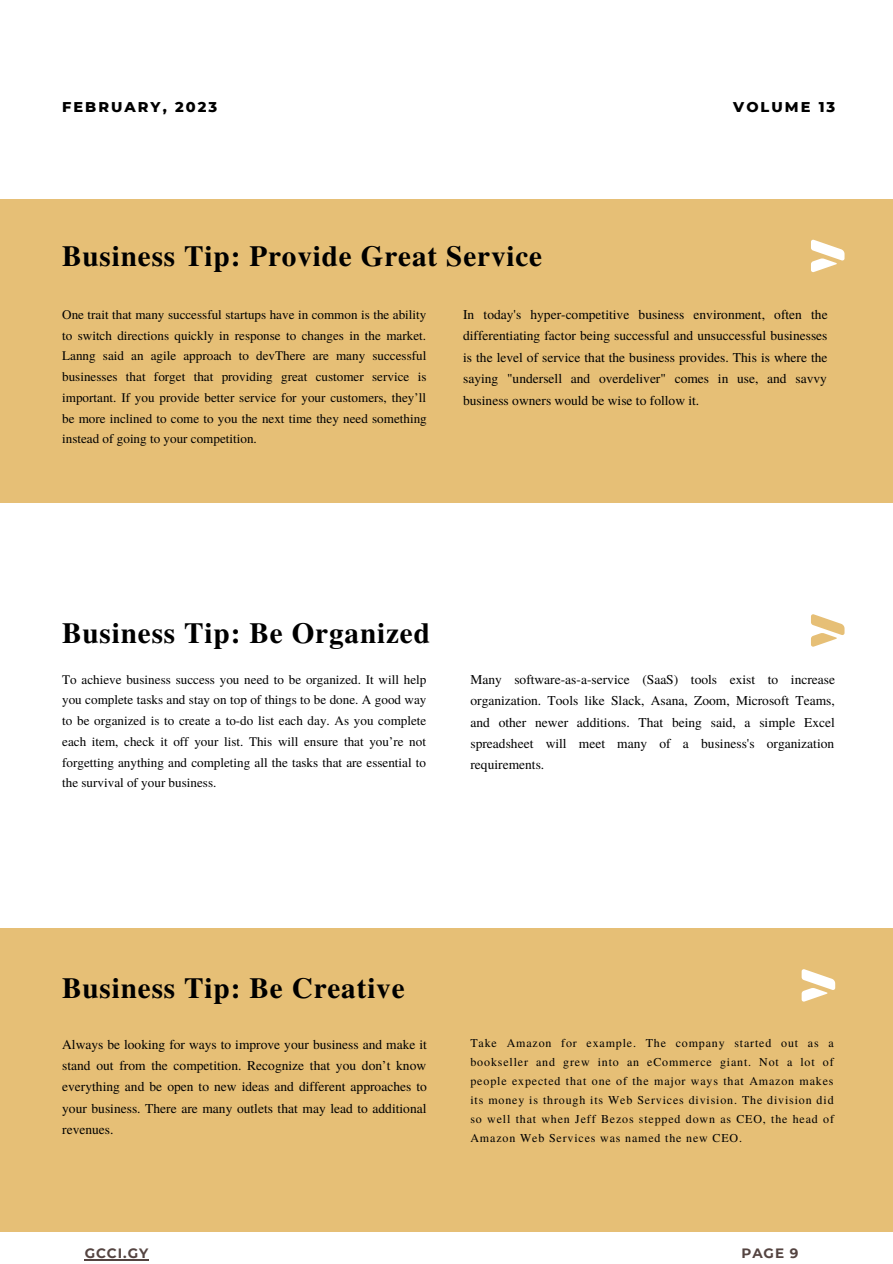
<style>
.page{position:relative;width:893px;height:1264px;background:#fff}
.page>*{position:absolute;margin:0;border:0;box-sizing:border-box;transform-origin:0 0}
.t1{font:700 29.1px "Te X Gyre Termes";letter-spacing:.03em;color:#000}
.t2{font:800 14.4px "Montserrat";letter-spacing:.14em;color:#000}
.t3{font:13.5px/21.3px "Te X Gyre Termes";color:#000;text-align:justify}
.t4{font:700 13.5px "Montserrat";letter-spacing:.07em;color:#544441}
.t5{font:13.05px/20.7px "Te X Gyre Termes";color:#000;text-align:justify}
.t6{font:12px/19px "Te X Gyre Termes";letter-spacing:.07em;color:#000;text-align:justify}
</style>
<div class="page">
<div style="left:0;top:928px;width:892px;height:303px;background:#e6bf76"></div>
<svg style="left:801px;top:969px;width:34px;height:32px"></svg>
<hr style="left:85px;top:1258px;width:64px;height:1px;background:#544441">
<div style="left:0;top:199px;width:892px;height:304px;background:#e6bf76"></div>
<svg style="left:811px;top:614px;width:33px;height:32px"></svg>
<svg style="left:811px;top:240px;width:33px;height:32px"></svg>
<p class="t2" style="left:62px;top:98px;width:156px">FEBRUARY, 2023</p>
<p class="t2" style="left:733px;top:98px;width:103px">VOLUME 13</p>
<h1 class="t1" style="left:62px;top:234px;width:481px">Business Tip: Provide Great Service</h1>
<p class="t5" style="left:62px;top:303px;width:366px">One trait that many successful startups have in common is the ability to switch directions quickly in response to changes in the market.<br>Lanng said an agile approach to devThere are many successful businesses that forget that providing great customer service is important. If you provide better service for your customers, they’ll be more inclined to come to you the next time they need something instead of going to your competition.</p>
<p class="t3" style="left:463px;top:303px;width:366px">In today's hyper-competitive business environment, often the differentiating factor being successful and unsuccessful businesses is the level of service that the business provides. This is where the saying "undersell and overdeliver" comes in use, and savvy business owners would be wise to follow it.</p>
<h1 class="t1" style="left:62px;top:610px;width:369px">Business Tip: Be Organized</h1>
<p class="t5" style="left:62px;top:668px;width:366px">To achieve business success you need to be organized. It will help you complete tasks and stay on top of things to be done. A good way to be organized is to create a to-do list each day. As you complete each item, check it off your list. This will ensure that you’re not forgetting anything and completing all the tasks that are essential to the survival of your business.</p>
<p class="t3" style="left:470px;top:668px;width:366px">Many software-as-a-service (SaaS) tools exist to increase organization. Tools like Slack, Asana, Zoom, Microsoft Teams, and other newer additions. That being said, a simple Excel spreadsheet will meet many of a business's organization requirements.</p>
<h1 class="t1" style="left:62px;top:965px;width:344px">Business Tip: Be Creative</h1>
<p class="t3" style="left:62px;top:1032px;width:366px">Always be looking for ways to improve your business and make it stand out from the competition. Recognize that you don’t know everything and be open to new ideas and different approaches to your business. There are many outlets that may lead to additional revenues.</p>
<p class="t6" style="left:470px;top:1033px;width:365px">Take Amazon for example. The company started out as a bookseller and grew into an eCommerce giant. Not a lot of people expected that one of the major ways that Amazon makes its money is through its Web Services division. The division did so well that when Jeff Bezos stepped down as CEO, the head of Amazon Web Services was named the new CEO.</p>
<p class="t4" style="left:85px;top:1244px;width:65px">GCCI.GY</p>
<p class="t4" style="left:741px;top:1245px;width:58px">PAGE 9</p>
</div>
